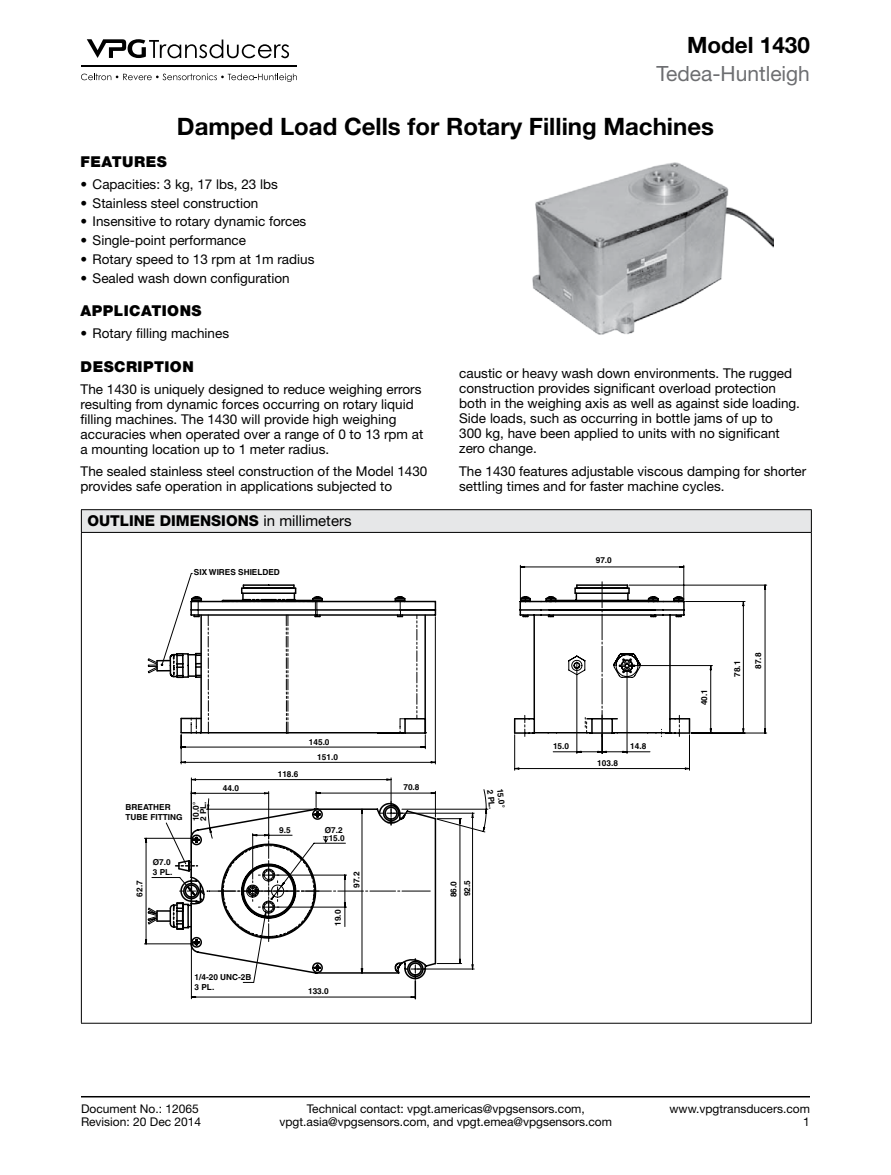
<style>
.page{position:relative;width:891px;height:1175px;background:#fff}
.page>*{position:absolute;margin:0;border:0;box-sizing:border-box;transform-origin:0 0}
.Datasheet_Title{font:700 24px "Helvetica Neue LT Std";color:#000}
.Part_Model_Number_Ri{font:700 22.5px "Helvetica Neue LT Std";color:#000}
.t1{font:21px "Helvetica Neue LT Std";color:#6d6e71}
.Body_Heading{font:900 15px "Helvetica Neue LT Std";letter-spacing:.03em;color:#000}
.Table_Heading{font:800 15px "Helvetica Neue LT Std";color:#000}
.Body_Text{font:13.5px/15px "Helvetica Neue LT Std";color:#000}
.Footer_Right{font:12px/13.5px "Helvetica Neue LT Std";color:#000;text-align:center}
.Rev-Date-Left{font:12px "Helvetica Neue LT Std";color:#000}
.Document_Number_Left{font:12px "Helvetica Neue LT Std";color:#000}
.t2{font:700 8.25px/9.9px "Helvetica";color:#000}
.s1{font-weight:400}
</style>
<div class="page">
<hr style="left:81px;top:1096px;width:729px;height:1px;background:#000">
<svg style="left:87px;top:39px;width:202px;height:19px"></svg>
<svg style="left:81px;top:73px;width:216px;height:9px"></svg>
<hr style="left:81px;top:65px;width:216px;height:1px;background:#000">
<div style="left:81px;top:509px;width:730px;height:23px;background:#e6e7e8"></div>
<hr style="left:811px;top:533px;width:1px;height:489px;background:#000">
<svg style="left:811px;top:510px;width:1px;height:22px"></svg>
<hr style="left:81px;top:533px;width:1px;height:489px;background:#000">
<hr style="left:81px;top:509px;width:731px;height:1px;background:#000">
<svg style="left:81px;top:510px;width:1px;height:22px"></svg>
<hr style="left:81px;top:532px;width:731px;height:1px;background:#000">
<hr style="left:81px;top:1022px;width:731px;height:1px;background:#000">
<svg style="left:191px;top:777px;width:201px;height:222px"></svg>
<svg style="left:147px;top:572px;width:46px;height:107px"></svg>
<svg style="left:180px;top:581px;width:257px;height:183px"></svg>
<svg style="left:514px;top:564px;width:253px;height:207px"></svg>
<svg style="left:144px;top:788px;width:345px;height:210px"></svg>
<hr style="left:200px;top:615px;width:2px;height:117px;background:#000">
<hr style="left:424px;top:615px;width:2px;height:117px;background:#000">
<img style="left:532px;top:163px;width:242px;height:172px">
<p class="Part_Model_Number_Ri" style="left:687px;top:31px;width:124px">Model 1430</p>
<h3 class="t1" style="left:656px;top:61px;width:155px">Tedea-Huntleigh</h3>
<p class="Datasheet_Title" style="left:177px;top:112px;width:539px">Damped Load Cells for Rotary Filling Machines</p>
<p class="Body_Heading" style="left:81px;top:153px;width:88px">FEATURES</p>
<p class="Body_Text" style="left:81px;top:176px;width:199px">• Capacities: 3 kg, 17 lbs, 23 lbs</p>
<p class="Body_Text" style="left:81px;top:195px;width:179px">• Stainless steel construction</p>
<p class="Body_Text" style="left:81px;top:214px;width:227px">• Insensitive to rotary dynamic forces</p>
<p class="Body_Text" style="left:81px;top:233px;width:167px">• Single-point performance</p>
<p class="Body_Text" style="left:81px;top:251px;width:235px">• Rotary speed to 13 rpm at 1m radius</p>
<p class="Body_Text" style="left:81px;top:270px;width:210px">• Sealed wash down configuration</p>
<p class="Body_Heading" style="left:81px;top:302px;width:122px">APPLICATIONS</p>
<p class="Body_Text" style="left:81px;top:326px;width:150px">• Rotary filling machines</p>
<p class="Body_Heading" style="left:81px;top:357px;width:115px">DESCRIPTION</p>
<p class="Body_Text" style="left:81px;top:381px;width:344px">The 1430 is uniquely designed to reduce weighing errors resulting from dynamic forces occurring on rotary liquid filling machines. The 1430 will provide high weighing accuracies when operated over a range of 0 to 13 rpm at a mounting location up to 1 meter radius.</p>
<p class="Body_Text" style="left:81px;top:464px;width:348px">The sealed stainless steel construction of the Model 1430 provides safe operation in applications subjected to</p>
<p class="Table_Heading" style="left:87px;top:512px;width:266px">OUTLINE DIMENSIONS <span class="s1">in millimeters</span></p>
<p class="t2" style="left:194px;top:567px;width:87px">SIX WIRES SHIELDED</p>
<p class="Body_Text" style="left:459px;top:366px;width:342px">caustic or heavy wash down environments. The rugged construction provides significant overload protection both in the weighing axis as well as against side loading.<br>Side loads, such as occurring in bottle jams of up to<br>300 kg, have been applied to units with no significant zero change.</p>
<p class="Body_Text" style="left:459px;top:463px;width:349px">The 1430 features adjustable viscous damping for shorter settling times and for faster machine cycles.</p>
<p class="t2" style="left:596px;top:555px;width:18px">97.0</p>
<p class="t2" style="left:126px;top:802px;width:58px">BREATHER<br>TUBE FITTING</p>
<p class="t2" style="left:192px;top:821px;width:22px;line-height:7.4px;rotate:-90deg">10.0°<br>2 PL.</p>
<p class="t2" style="left:134px;top:896px;width:18px;rotate:-90deg">62.7</p>
<p class="t2" style="left:153px;top:857px;width:21px">Ø7.0<br>3 PL.</p>
<p class="t2" style="left:223px;top:783px;width:18px">44.0</p>
<p class="t2" style="left:195px;top:971px;width:58px">1/4-20 UNC-2B<br>3 PL.</p>
<p class="t2" style="left:278px;top:769px;width:22px">118.6</p>
<p class="t2" style="left:309px;top:736px;width:22px">145.0</p>
<p class="t2" style="left:317px;top:751px;width:22px">151.0</p>
<p class="t2" style="left:279px;top:825px;width:13px">9.5</p>
<p class="t2" style="left:325px;top:825px;width:21px;line-height:9px;text-align:center">Ø7.2<br>15.0</p>
<p class="t2" style="left:333px;top:926px;width:18px;rotate:-90deg">19.0</p>
<p class="t2" style="left:352px;top:888px;width:18px;rotate:-90deg">97.2</p>
<p class="t2" style="left:308px;top:986px;width:22px">133.0</p>
<p class="t2" style="left:403px;top:782px;width:18px">70.8</p>
<p class="t2" style="left:505px;top:788px;width:21px;rotate:84deg">15.0°<br>2 PL.</p>
<p class="t2" style="left:447px;top:897px;width:19px;line-height:13.5px;rotate:-90deg">86.0<br>92.5</p>
<p class="t2" style="left:553px;top:741px;width:18px">15.0</p>
<p class="t2" style="left:630px;top:741px;width:18px">14.8</p>
<p class="t2" style="left:597px;top:758px;width:22px">103.8</p>
<p class="t2" style="left:699px;top:705px;width:18px;rotate:-90deg">40.1</p>
<p class="t2" style="left:732px;top:677px;width:18px;rotate:-90deg">78.1</p>
<p class="t2" style="left:753px;top:669px;width:18px;rotate:-90deg">87.8</p>
<p class="Document_Number_Left" style="left:81px;top:1101px;width:119px">Document No.: 12065</p>
<p class="Rev-Date-Left" style="left:81px;top:1114px;width:122px">Revision: 20 Dec 2014</p>
<p class="Footer_Right" style="left:279px;top:1101px;width:334px">Technical contact: vpgt.americas@vpgsensors.com, vpgt.asia@vpgsensors.com, and vpgt.emea@vpgsensors.com</p>
<p class="Footer_Right" style="left:670px;top:1101px;width:142px">www.vpgtransducers.com</p>
<p class="Footer_Right" style="left:803px;top:1115px;width:8px">1</p>
</div>
